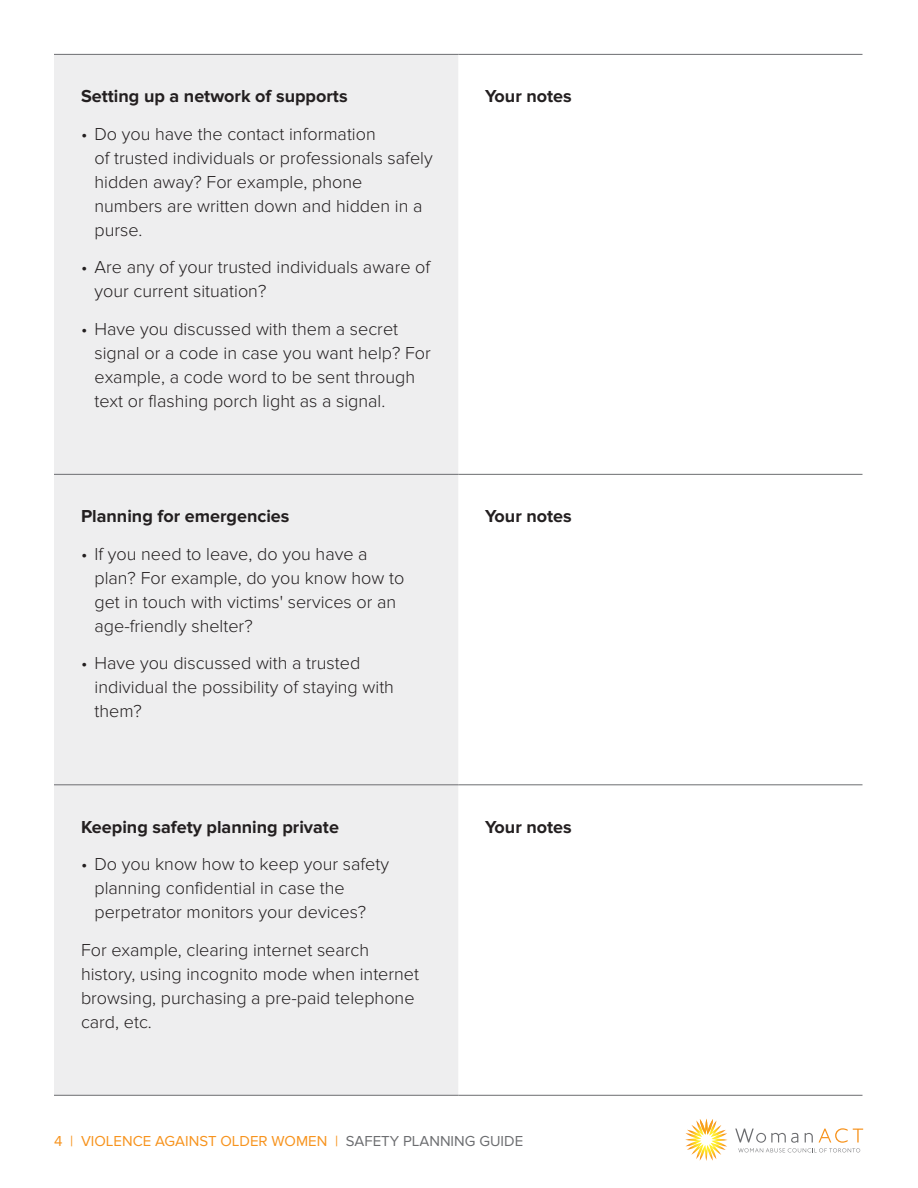
<style>
.page{position:relative;width:918px;height:1188px;background:#fff}
.page>*{position:absolute;margin:0;border:0;box-sizing:border-box;transform-origin:0 0}
.Copy{font:300 18px/24px "Proxima Nova";color:#231f20}
.Copy-2{font:700 18px "Proxima Nova";color:#231f20}
.t1{font:15px "Proxima Nova";color:#f7931d}
.s1{color:#6c6d70}
</style>
<div class="page">
<div style="left:54px;top:55px;width:404px;height:1040px;background:#eeeeef"></div>
<hr style="left:54px;top:54px;width:404px;height:1px;background:#6c6d70">
<hr style="left:458px;top:54px;width:404px;height:1px;background:#6c6d70">
<hr style="left:54px;top:474px;width:404px;height:1px;background:#6c6d70">
<hr style="left:458px;top:474px;width:404px;height:1px;background:#6c6d70">
<hr style="left:54px;top:784px;width:404px;height:1px;background:#6c6d70">
<hr style="left:458px;top:784px;width:404px;height:1px;background:#6c6d70">
<hr style="left:54px;top:1095px;width:404px;height:1px;background:#6c6d70">
<hr style="left:458px;top:1095px;width:404px;height:1px;background:#6c6d70">
<svg style="left:735px;top:1128px;width:128px;height:24px"></svg>
<svg style="left:685px;top:1119px;width:43px;height:42px"></svg>
<p class="Copy-2" style="left:81px;top:86px;width:268px">Setting up a network of supports</p>
<p class="Copy" style="left:94px;top:122px;width:340px;text-indent:-14px">• Do you have the contact information<br>of trusted individuals or professionals safely hidden away? For example, phone numbers are written down and hidden in a purse.</p>
<p class="Copy" style="left:94px;top:256px;width:337px;text-indent:-14px">• Are any of your trusted individuals aware of your current situation?</p>
<p class="Copy" style="left:94px;top:317px;width:338px;text-indent:-14px">• Have you discussed with them a secret signal or a code in case you want help? For example, a code word to be sent through text or flashing porch light as a signal.</p>
<p class="Copy-2" style="left:81px;top:506px;width:210px">Planning for emergencies</p>
<p class="Copy" style="left:94px;top:542px;width:311px;text-indent:-14px">• If you need to leave, do you have a plan? For example, do you know how to get in touch with victims' services or an age-friendly shelter?</p>
<p class="Copy" style="left:94px;top:652px;width:301px;text-indent:-14px">• Have you discussed with a trusted individual the possibility of staying with them?</p>
<p class="Copy-2" style="left:81px;top:816px;width:259px">Keeping safety planning private</p>
<p class="Copy" style="left:94px;top:853px;width:296px;text-indent:-14px">• Do you know how to keep your safety planning confidential in case the perpetrator monitors your devices?</p>
<p class="Copy" style="left:81px;top:938px;width:340px">For example, clearing internet search history, using incognito mode when internet browsing, purchasing a pre-paid telephone card, etc.</p>
<p class="Copy-2" style="left:485px;top:86px;width:88px">Your notes</p>
<p class="Copy-2" style="left:485px;top:506px;width:88px">Your notes</p>
<p class="Copy-2" style="left:485px;top:816px;width:88px">Your notes</p>
<p class="t1" style="left:54px;top:1132px;width:471px">4 | VIOLENCE AGAINST OLDER WOMEN | <span class="s1">SAFETY PLANNING GUIDE</span></p>
</div>
